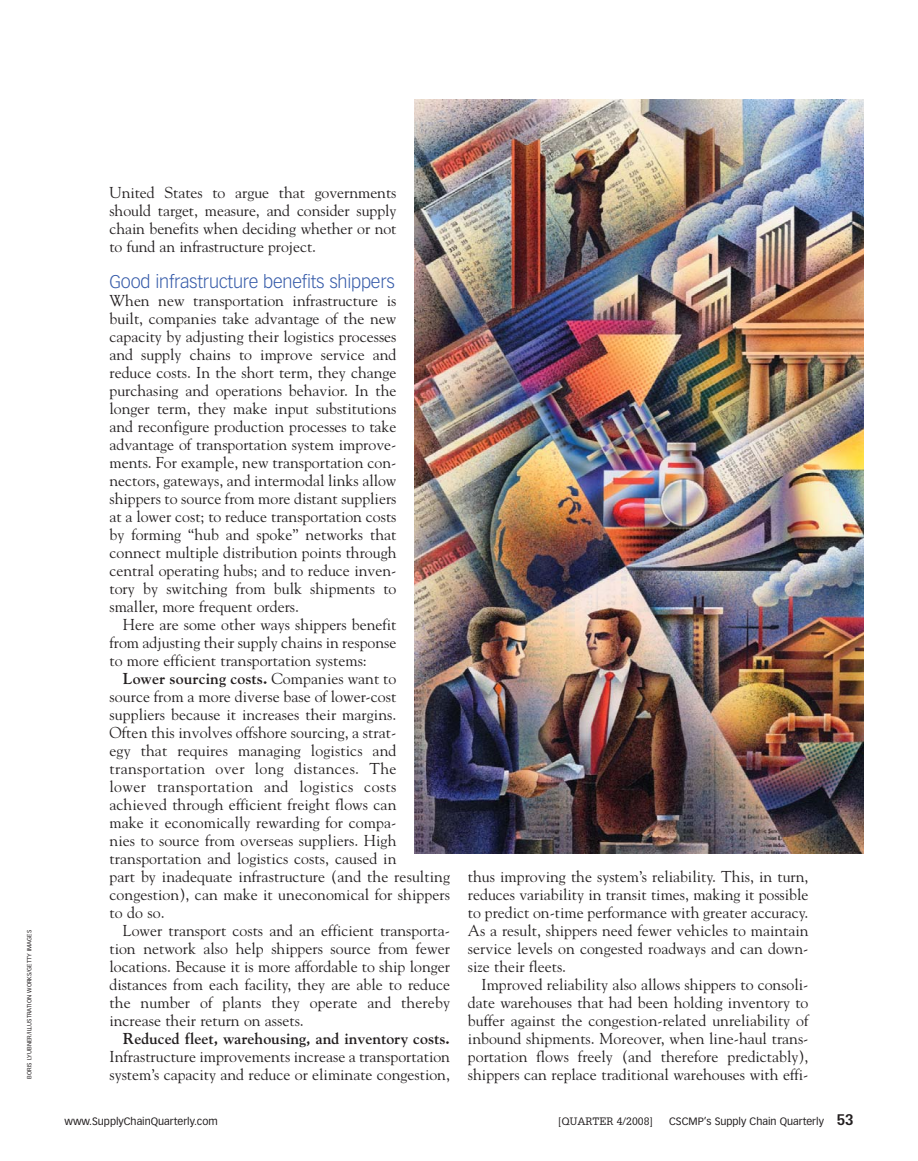
<style>
.page{position:relative;width:918px;height:1161px;background:#fff}
.page>*{position:absolute;margin:0;border:0;box-sizing:border-box;transform-origin:0 0}
.t1{font:300 18px "Vectora LH";letter-spacing:-.01em;color:#365ba9}
.t2{font:15.75px/18px "Goudy";letter-spacing:.005em;color:#231f20;text-align:justify}
.t3{font:700 15.75px "Goudy";color:#231f20}
.t4{font:10.5px "Vectora LH";color:#231f20}
.t5{font:10.5px "Glypha";color:#231f20}
.t6{font:6px "Vectora LH";color:#231f20}
.s1{font-weight:700}
.s2{font-family:"Glypha";font-weight:700;font-size:15px}
</style>
<div class="page">
<img style="left:414px;top:99px;width:450px;height:755px">
<p class="t6" style="left:27px;top:1079px;width:150px;rotate:-90deg">BORIS LYUBNER/ILLUSTRATION WORKS/GETTY IMAGES</p>
<p class="t2" style="left:109px;top:185px;width:288px">United States to argue that governments should target, measure, and consider supply chain benefits when deciding whether or not to fund an infrastructure project.</p>
<p class="t1" style="left:109px;top:274px;width:287px">Good infrastructure benefits shippers</p>
<p class="t2" style="left:109px;top:293px;width:289px">When new transportation infrastructure is built, companies take advantage of the new capacity by adjusting their logistics processes and supply chains to improve service and reduce costs. In the short term, they change purchasing and operations behavior. In the longer term, they make input substitutions and reconfigure production processes to take advantage of transportation system improve&shy;ments. For example, new transportation con&shy;nectors, gateways, and intermodal links allow shippers to source from more distant suppliers at a lower cost; to reduce transportation costs by forming “hub and spoke” networks that connect multiple distribution points through central operating hubs; and to reduce inven&shy;tory by switching from bulk shipments to smaller, more frequent orders.</p>
<p class="t2" style="left:109px;top:617px;width:288px;text-indent:13px">Here are some other ways shippers benefit from adjusting their supply chains in response to more efficient transportation systems:</p>
<p class="t2" style="left:109px;top:671px;width:342px;text-align:left;text-indent:13px"><span class="s1">Lower sourcing costs.</span> Companies want to<br>source from a more diverse base of lower-cost suppliers because it increases their margins.<br>Often this involves offshore sourcing, a strat-<br>egy that requires managing logistics and transportation over long distances. The<br>lower transportation and logistics costs achieved through efficient freight flows can<br>make it economically rewarding for compa-<br>nies to source from overseas suppliers. High transportation and logistics costs, caused in<br>part by inadequate infrastructure (and the resulting congestion), can make it uneconomical for shippers to do so.</p>
<p class="t2" style="left:109px;top:923px;width:342px;text-indent:13px">Lower transport costs and an efficient transporta&shy;tion network also help shippers source from fewer locations. Because it is more affordable to ship longer distances from each facility, they are able to reduce the number of plants they operate and thereby increase their return on assets.</p>
<p class="t3" style="left:123px;top:1032px;width:329px">Reduced fleet, warehousing, and inventory costs.</p>
<p class="t2" style="left:109px;top:1049px;width:342px">Infrastructure improvements increase a transportation system’s capacity and reduce or eliminate congestion,</p>
<p class="t2" style="left:468px;top:869px;width:342px">thus improving the system’s reliability. This, in turn, reduces variability in transit times, making it possible to predict on-time performance with greater accuracy.<br>As a result, shippers need fewer vehicles to maintain service levels on congested roadways and can down&shy;size their fleets.</p>
<p class="t2" style="left:468px;top:977px;width:342px;text-indent:13px">Improved reliability also allows shippers to consoli&shy;date warehouses that had been holding inventory to buffer against the congestion-related unreliability of inbound shipments. Moreover, when line-haul trans&shy;portation flows freely (and therefore predictably), shippers can replace traditional warehouses with effi-</p>
<p class="t4" style="left:64px;top:1117px;width:155px">www.SupplyChainQuarterly.com</p>
<p class="t5" style="left:558px;top:1117px;width:96px">[QUARTER 4/2008]</p>
<p class="t4" style="left:669px;top:1117px;width:186px">CSCMP’s Supply Chain Quarterly <span class="s2">53</span></p>
</div>
